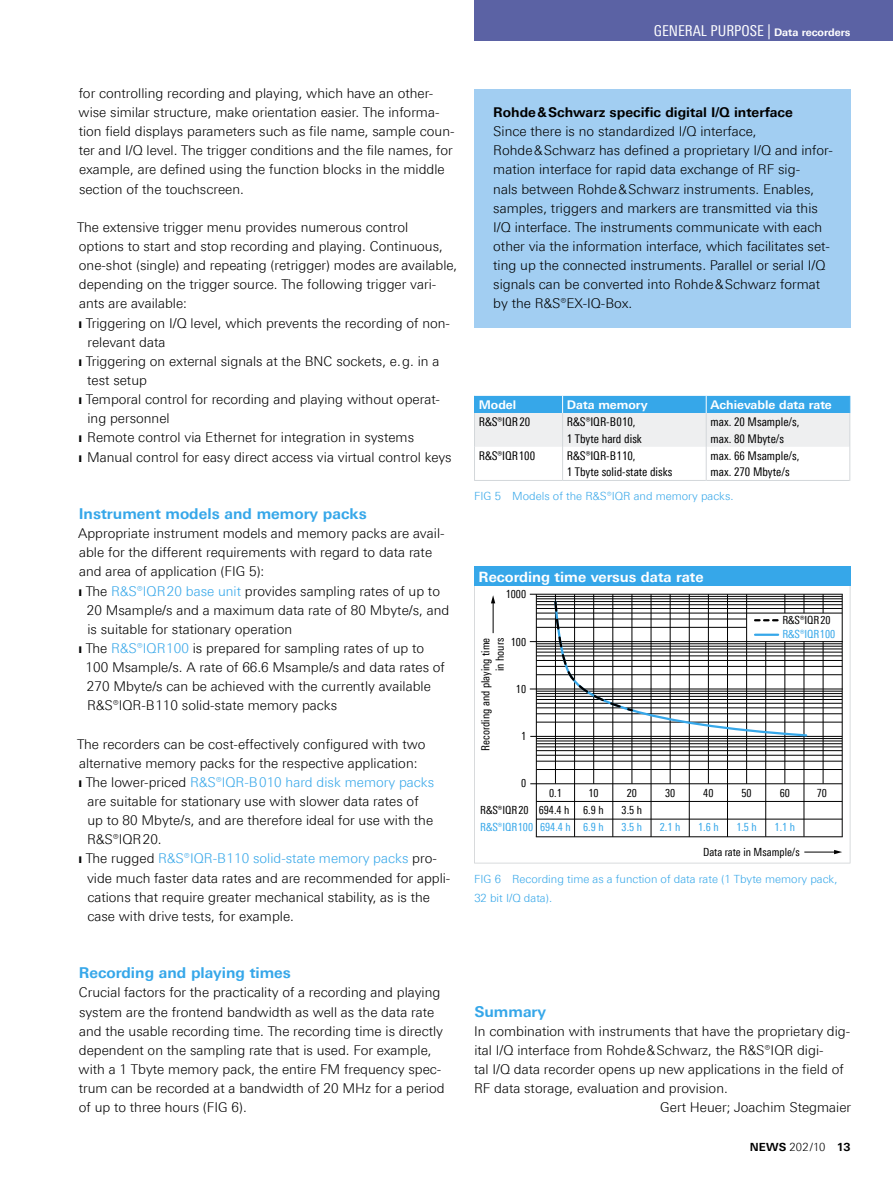
<style>
.page{position:relative;width:893px;height:1191px;background:#fff}
.page>*{position:absolute;margin:0;border:0;box-sizing:border-box;transform-origin:0 0}
._03_Überschrift_1{font:700 15px "Linotype Univers 630";color:#36a7e9}
.Rubrik_rebü{font:15px "Linotype Univers 420 Cn";color:#fff}
.t1{font:700 14.25px "Linotype Univers 630";color:#fff}
._04_Fließtext_oAo{font:300 13.5px/19.2px "Linotype Univers 330";color:#000}
._04_Fließtext_Aufzäh{font:300 13.5px/19.2px "Linotype Univers 330";color:#000}
._04_Fließtext{font:300 13.5px/19.2px "Linotype Univers 330";color:#000}
._03_Überschrift_2_oA{font:700 13.5px "Linotype Univers 630";color:#000}
._04_Autor{font:300 13.5px "Linotype Univers 330";color:#000}
._8_pt_Cond_Tabellen{font:12px/16.5px "Linotype Univers 420 Cn";color:#000}
._8_pt_Cond_Tabellen-2{font:700 12px "Linotype Univers 630";color:#fff}
.Bildlegende{font:300 11.25px/19.2px "Linotype Univers 330";color:#36a7e9}
.t2{font:11.25px/17.1px "Linotype Univers 420 Cn";color:#000;text-align:center}
.t3{font:11.25px/14.2px "Linotype Univers 420 Cn";color:#36a7e9}
.t4{font:700 11.25px "Linotype Univers 630";letter-spacing:.015em;color:#000}
.s1{font-family:"Linotype Univers 630";font-weight:700;font-size:10.5px}
.s2{color:#36a7e9}
.s3{color:#000}
.s4{font-family:"Linotype Univers 330";font-weight:300}
</style>
<div class="page">
<svg style="left:474px;top:586px;width:376px;height:277px"></svg>
<div style="left:474px;top:567px;width:376px;height:19px;background:#36a7e9"></div>
<svg style="left:474px;top:396px;width:376px;height:51px;background:#b1d7ed"></svg>
<hr style="left:474px;top:413px;width:1px;height:34px;background:#d3d7da">
<hr style="left:562px;top:413px;width:1px;height:34px;background:#d3d7da">
<hr style="left:706px;top:413px;width:1px;height:34px;background:#d3d7da">
<hr style="left:849px;top:413px;width:1px;height:34px;background:#d3d7da">
<hr style="left:474px;top:447px;width:1px;height:34px;background:#d3d7da">
<hr style="left:562px;top:447px;width:1px;height:34px;background:#d3d7da">
<hr style="left:706px;top:447px;width:1px;height:34px;background:#d3d7da">
<hr style="left:849px;top:447px;width:1px;height:34px;background:#d3d7da">
<hr style="left:475px;top:480px;width:87px;height:1px;background:#d3d7da">
<hr style="left:563px;top:480px;width:143px;height:1px;background:#d3d7da">
<hr style="left:707px;top:480px;width:142px;height:1px;background:#d3d7da">
<div style="left:474px;top:89px;width:376px;height:238px;background:#a2cef2"></div>
<div style="left:474px;top:0;width:419px;height:40px;background:#5b62a4"></div>
<p class="Rubrik_rebü" style="left:654px;top:22px;width:198px">GENERAL PURPOSE | <span class="s1">Data recorders</span></p>
<p class="_04_Fließtext_oAo" style="left:79px;top:83px;width:377px">for controlling recording and playing, which have an other&shy;wise similar structure, make orientation easier. The informa&shy;tion field displays parameters such as file name, sample coun&shy;ter and I/Q level. The trigger conditions and the file names, for example, are defined using the function blocks in the middle section of the touchscreen.</p>
<p class="_04_Fließtext" style="left:77px;top:217px;width:382px">The extensive trigger menu provides numerous control<br>options to start and stop recording and playing. Continuous, one-shot (single) and repeating (retrigger) modes are available, depending on the trigger source. The following trigger vari&shy;ants are available:</p>
<p class="_04_Fließtext_Aufzäh" style="left:87px;top:313px;width:364px;text-indent:-8px">❙ Triggering on I/Q level, which prevents the recording of non&shy;relevant data</p>
<p class="_04_Fließtext_Aufzäh" style="left:87px;top:351px;width:354px;text-indent:-8px">❙ Triggering on external signals at the BNC sockets, e.g. in a test setup</p>
<p class="_04_Fließtext_Aufzäh" style="left:87px;top:389px;width:354px;text-indent:-8px">❙ Temporal control for recording and playing without operat&shy;ing personnel</p>
<p class="_04_Fließtext_Aufzäh" style="left:79px;top:428px;width:337px">❙ Remote control via Ethernet for integration in systems</p>
<p class="_04_Fließtext_Aufzäh" style="left:79px;top:447px;width:374px">❙ Manual control for easy direct access via virtual control keys</p>
<p class="_03_Überschrift_1" style="left:79px;top:504px;width:289px">Instrument models and memory packs</p>
<p class="_04_Fließtext_oAo" style="left:78px;top:523px;width:368px">Appropriate instrument models and memory packs are avail&shy;able for the different requirements with regard to data rate and area of application (FIG 5):</p>
<p class="_04_Fließtext_Aufzäh" style="left:87px;top:581px;width:364px;text-indent:-8px">❙ The <span class="s2">R&amp;S®IQR20 base unit</span> provides sampling rates of up to<br>20 Msample/s and a maximum data rate of 80 Mbyte/s, and is suitable for stationary operation</p>
<p class="_04_Fließtext_Aufzäh" style="left:86px;top:638px;width:361px;text-indent:-7px">❙ The <span class="s2">R&amp;S®IQR100</span> is prepared for sampling rates of up to 100 Msample/s. A rate of 66.6 Msample/s and data rates of 270 Mbyte/s can be achieved with the currently available R&amp;S®IQR-B110 solid-state memory packs</p>
<p class="_04_Fließtext" style="left:77px;top:734px;width:350px">The recorders can be cost-effectively configured with two alternative memory packs for the respective application:</p>
<p class="_04_Fließtext_Aufzäh" style="left:87px;top:772px;width:349px;text-indent:-8px">❙ The lower-priced <span class="s2">R&amp;S®IQR-B010 hard disk memory packs </span>are suitable for stationary use with slower data rates of up to 80 Mbyte/s, and are therefore ideal for use with the R&amp;S®IQR20.</p>
<p class="_04_Fließtext_Aufzäh" style="left:87px;top:849px;width:365px;text-indent:-8px">❙ The rugged <span class="s2">R&amp;S®IQR-B110 solid-state memory packs</span> pro&shy;vide much faster data rates and are recommended for appli&shy;cations that require greater mechanical stability, as is the case with drive tests, for example.</p>
<p class="_03_Überschrift_1" style="left:79px;top:964px;width:214px">Recording and playing times</p>
<p class="_04_Fließtext_oAo" style="left:79px;top:983px;width:367px">Crucial factors for the practicality of a recording and playing system are the frontend bandwidth as well as the data rate and the usable recording time. The recording time is directly dependent on the sampling rate that is used. For example, with a 1 Tbyte memory pack, the entire FM frequency spec&shy;trum can be recorded at a bandwidth of 20 MHz for a period of up to three hours (FIG 6).</p>
<p class="_03_Überschrift_2_oA" style="left:493px;top:104px;width:301px">Rohde&amp;Schwarz specific digital I/Q interface</p>
<p class="_04_Fließtext_oAo" style="left:493px;top:122px;width:341px">Since there is no standardized I/Q interface, Rohde&amp;Schwarz has defined a proprietary I/Q and infor&shy;mation interface for rapid data exchange of RF sig-<br>nals between Rohde&amp;Schwarz instruments. Enables, samples, triggers and markers are transmitted via this I/Q interface. The instruments communicate with each other via the information interface, which facilitates set&shy;ting up the connected instruments. Parallel or serial I/Q signals can be converted into Rohde&amp;Schwarz format by the R&amp;S®EX-IQ-Box.</p>
<p class="_8_pt_Cond_Tabellen-2" style="left:479px;top:397px;width:39px">Model</p>
<p class="_8_pt_Cond_Tabellen-2" style="left:567px;top:397px;width:82px">Data memory</p>
<p class="_8_pt_Cond_Tabellen-2" style="left:710px;top:397px;width:123px">Achievable data rate</p>
<p class="_8_pt_Cond_Tabellen" style="left:479px;top:413px;width:53px">R&amp;S®IQR20</p>
<p class="_8_pt_Cond_Tabellen" style="left:567px;top:413px;width:76px">R&amp;S®IQR-B010,<br>1 Tbyte hard disk</p>
<p class="_8_pt_Cond_Tabellen" style="left:710px;top:413px;width:91px">max. 20 Msample/s, max. 80 Mbyte/s</p>
<p class="_8_pt_Cond_Tabellen" style="left:479px;top:447px;width:58px">R&amp;S®IQR100</p>
<p class="_8_pt_Cond_Tabellen" style="left:567px;top:447px;width:107px">R&amp;S®IQR-B110,<br>1 Tbyte solid-state disks</p>
<p class="_8_pt_Cond_Tabellen" style="left:710px;top:447px;width:91px">max. 66 Msample/s, max. 270 Mbyte/s</p>
<p class="Bildlegende" style="left:474px;top:486px;width:261px">FIG 5 Models of the R&amp;S®IQR and memory packs.</p>
<p class="t1" style="left:479px;top:568px;width:226px">Recording time versus data rate</p>
<p class="t2" style="left:506px;top:586px;width:22px">1000</p>
<p class="t2" style="left:511px;top:633px;width:17px">100</p>
<p class="t2" style="left:516px;top:680px;width:12px">10</p>
<p class="t2" style="left:521px;top:727px;width:7px">1</p>
<p class="t2" style="left:521px;top:775px;width:7px">0</p>
<p class="t2" style="left:478px;top:750px;width:114px;line-height:14.2px;text-align:right;rotate:-90deg">Recording and playing time in hours</p>
<p class="t2" style="left:539px;top:784px;width:34px">0.1<br>694.4 h<br><span class="s2">694.4 h</span></p>
<p class="t2" style="left:583px;top:784px;width:22px">10<br>6.9 h<br><span class="s2">6.9 h</span></p>
<p class="t2" style="left:622px;top:784px;width:22px">20<br>3.5 h<br><span class="s2">3.5 h</span></p>
<p class="t2" style="left:665px;top:784px;width:12px">30</p>
<p class="t3" style="left:480px;top:801px;width:54px;line-height:17.2px"><span class="s3">R&amp;S®IQR20<br></span>R&amp;S®IQR100</p>
<p class="t3" style="left:660px;top:819px;width:22px">2.1 h</p>
<p class="t2" style="left:703px;top:784px;width:12px">40</p>
<p class="t3" style="left:698px;top:819px;width:22px">1.6 h</p>
<p class="t2" style="left:741px;top:784px;width:12px">50</p>
<p class="t3" style="left:736px;top:819px;width:22px">1.5 h</p>
<p class="t3" style="left:782px;top:613px;width:54px"><span class="s3">R&amp;S®IQR20<br></span>R&amp;S®IQR100</p>
<p class="t2" style="left:780px;top:784px;width:12px">60</p>
<p class="t3" style="left:775px;top:819px;width:22px">1.1 h</p>
<p class="t2" style="left:817px;top:784px;width:12px">70</p>
<p class="t2" style="left:703px;top:843px;width:98px">Data rate in Msample/s</p>
<p class="Bildlegende" style="left:474px;top:869px;width:365px">FIG 6 Recording time as a function of data rate (1 Tbyte memory pack,<br>32 bit I/Q data).</p>
<p class="_03_Überschrift_1" style="left:474px;top:1002px;width:73px">Summary</p>
<p class="_04_Fließtext_oAo" style="left:474px;top:1021px;width:378px">In combination with instruments that have the proprietary dig&shy;ital I/Q interface from Rohde&amp;Schwarz, the R&amp;S®IQR digi-<br>tal I/Q data recorder opens up new applications in the field of RF data storage, evaluation and provision.</p>
<p class="_04_Autor" style="left:660px;top:1099px;width:192px">Gert Heuer; Joachim Stegmaier</p>
<p class="t4" style="left:750px;top:1139px;width:102px">NEWS <span class="s4">202/10</span> 13</p>
</div>
